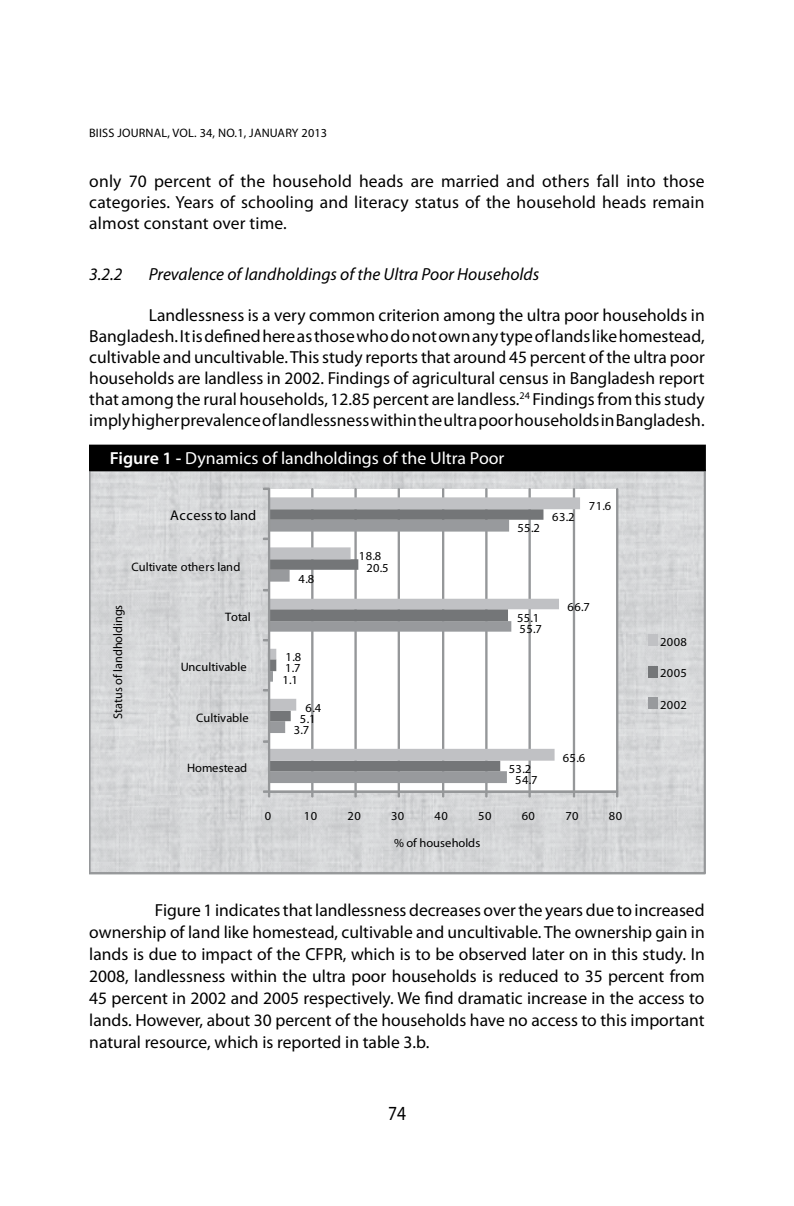
<style>
.page{position:relative;width:794px;height:1206px;background:#fff}
.page>*{position:absolute;margin:0;border:0;box-sizing:border-box;transform-origin:0 0}
.t1{font:20.12px "Myriad Pro";color:#000;scale:.87 1}
.t2{font:17.5px/21px "Myriad Pro";color:#000;text-align:justify}
.t3{font:italic 17.5px "Myriad Pro";color:#000}
.t4{font:17.5px "Myriad Pro";color:#fff}
.t5{font:14.17px "Myriad Pro";letter-spacing:.025em;color:#000}
.t6{font:12.42px "Myriad Pro";color:#000}
.t7{font:12.25px "Myriad Pro";letter-spacing:.015em;color:#000}
.t8{font:12.25px "Myriad Pro";letter-spacing:-.005em;color:#000}
.s1{font-weight:600}
</style>
<div class="page">
<svg style="left:89px;top:471px;width:616px;height:403px"></svg>
<div style="left:89px;top:445px;width:616px;height:25px;background:#000"></div>
<div style="left:89px;top:444px;width:617px;height:27px;border:2px solid #000"></div>
<p class="t7" style="left:89px;top:125px;width:240px">BIISS JOURNAL, VOL. 34, NO.1, JANUARY 2013</p>
<p class="t2" style="left:89px;top:170px;width:617px">only 70 percent of the household heads are married and others fall into those categories. Years of schooling and literacy status of the household heads remain almost constant over time.</p>
<p class="t3" style="left:89px;top:263px;width:35px">3.2.2</p>
<p class="t3" style="left:149px;top:263px;width:392px">Prevalence of landholdings of the Ultra Poor Households</p>
<p class="t2" style="left:89px;top:304px;width:617px;text-indent:60px">Landlessness is a very common criterion among the ultra poor households in Bangladesh. It is defined here as those who do not own any type of lands like homestead, cultivable and uncultivable. This study reports that around 45 percent of the ultra poor households are landless in 2002. Findings of agricultural census in Bangladesh report that among the rural households, 12.85 percent are landless.<sup>24</sup> Findings from this study imply higher prevalence of landlessness within the ultra poor households in Bangladesh.</p>
<p class="t4" style="left:110px;top:447px;width:396px"><span class="s1">Figure 1 -</span> Dynamics of landholdings of the Ultra Poor</p>
<p class="t5" style="left:170px;top:507px;width:88px">Accessto land</p>
<p class="t7" style="left:552px;top:509px;width:24px">63.2</p>
<p class="t7" style="left:589px;top:498px;width:24px">71.6</p>
<p class="t7" style="left:517px;top:521px;width:24px">55.2</p>
<p class="t7" style="left:131px;top:559px;width:110px">Cultivate others land</p>
<p class="t7" style="left:359px;top:549px;width:24px">18.8</p>
<p class="t7" style="left:366px;top:560px;width:24px">20.5</p>
<p class="t7" style="left:299px;top:571px;width:17px">4.8</p>
<p class="t6" style="left:110px;top:719px;width:116px;rotate:-90deg">Status of landholdings</p>
<p class="t7" style="left:225px;top:609px;width:27px">Total</p>
<p class="t7" style="left:181px;top:660px;width:68px">Uncultivable</p>
<p class="t7" style="left:196px;top:710px;width:54px">Cultivable</p>
<p class="t7" style="left:285px;top:649px;width:17px">1.8</p>
<p class="t7" style="left:285px;top:660px;width:17px">1.7</p>
<p class="t7" style="left:282px;top:672px;width:17px">1.1</p>
<p class="t7" style="left:305px;top:700px;width:17px">6.4</p>
<p class="t7" style="left:300px;top:711px;width:17px">5.1</p>
<p class="t7" style="left:517px;top:610px;width:24px">55.1</p>
<p class="t7" style="left:519px;top:621px;width:24px">55.7</p>
<p class="t7" style="left:567px;top:599px;width:24px">66.7</p>
<p class="t7" style="left:294px;top:722px;width:17px">3.7</p>
<p class="t8" style="left:187px;top:760px;width:62px">Homestead</p>
<p class="t7" style="left:509px;top:761px;width:24px">53.2</p>
<p class="t7" style="left:563px;top:750px;width:24px">65.6</p>
<p class="t7" style="left:515px;top:772px;width:24px">54.7</p>
<p class="t7" style="left:265px;top:808px;width:8px">0</p>
<p class="t7" style="left:304px;top:808px;width:15px">10</p>
<p class="t7" style="left:347px;top:808px;width:15px">20</p>
<p class="t7" style="left:391px;top:808px;width:15px">30</p>
<p class="t7" style="left:434px;top:808px;width:15px">40</p>
<p class="t7" style="left:478px;top:808px;width:15px">50</p>
<p class="t7" style="left:522px;top:808px;width:15px">60</p>
<p class="t7" style="left:565px;top:808px;width:15px">70</p>
<p class="t7" style="left:609px;top:808px;width:15px">80</p>
<p class="t7" style="left:394px;top:835px;width:88px">% of households</p>
<p class="t7" style="left:660px;top:634px;width:28px">2008</p>
<p class="t7" style="left:660px;top:665px;width:28px">2005</p>
<p class="t7" style="left:660px;top:697px;width:28px">2002</p>
<p class="t2" style="left:89px;top:899px;width:617px;line-height:21.9px;text-indent:66px">Figure 1 indicates that landlessness decreases over the years due to increased ownership of land like homestead, cultivable and uncultivable. The ownership gain in lands is due to impact of the CFPR, which is to be observed later on in this study. In 2008, landlessness within the ultra poor households is reduced to 35 percent from 45 percent in 2002 and 2005 respectively. We find dramatic increase in the access to lands. However, about 30 percent of the households have no access to this important natural resource, which is reported in table 3.b.</p>
<p class="t1" style="left:388px;top:1100px;width:22px">74</p>
</div>
